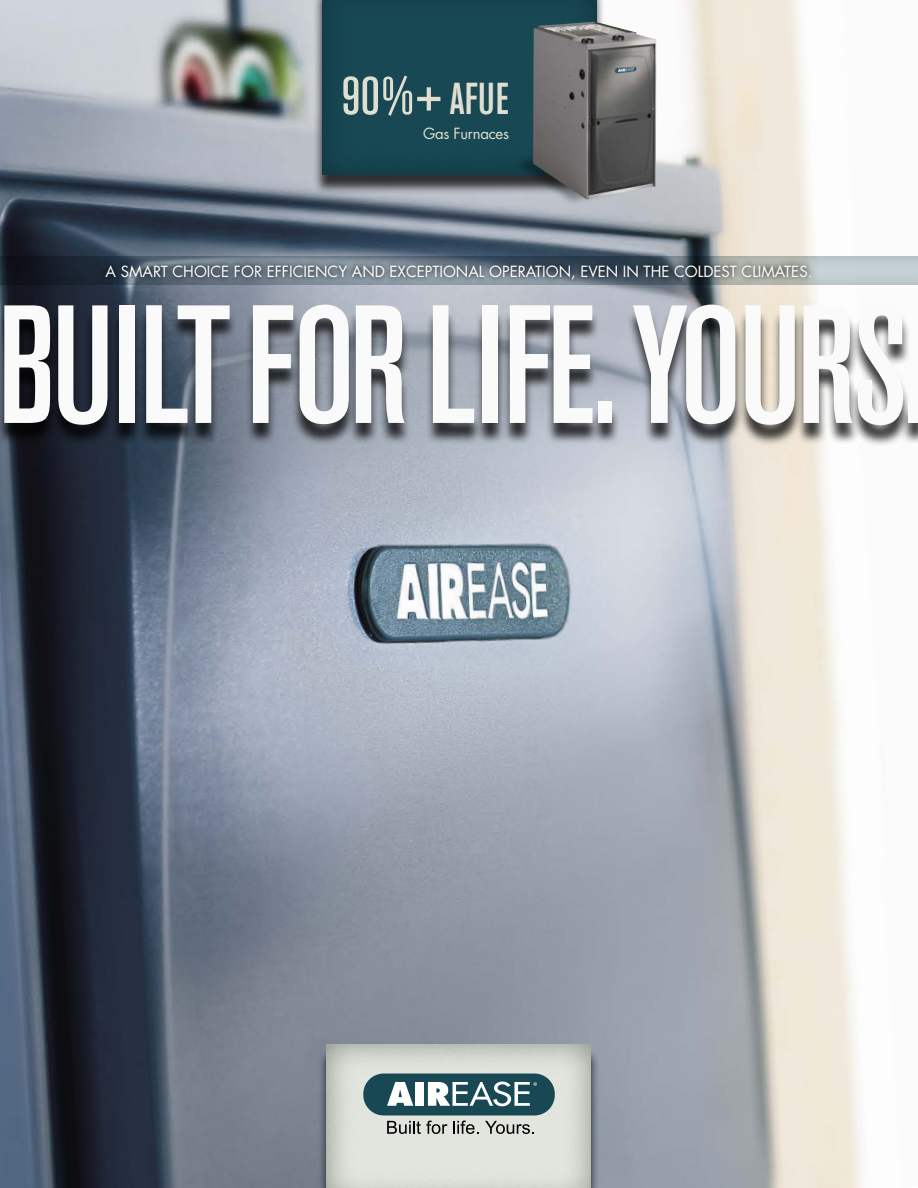
<style>
.page{position:relative;width:918px;height:1188px;background:#fff}
.page>*{position:absolute;margin:0;border:0;box-sizing:border-box;transform-origin:0 0}
.t1{font:500 condensed 166.5px "Akzidenz Grotesk BE";letter-spacing:-.02em;color:#f9faf9}
.t2{font:500 condensed 53.25px "Akzidenz Grotesk BE";color:#e0ded0}
.t3{font:15px "Futura Std";color:#fff}
.t4{font:15px "Futura Std";letter-spacing:-.02em;color:#e0ded0}
.s1{font-size:44.25px}
</style>
<div class="page">
<img style="left:0;top:0;width:863px;height:1188px">
<div style="left:313px;top:0;width:292px;height:195px;background:#000;opacity:.75"></div>
<div style="left:307px;top:0;width:302px;height:176px;background:#222a47;opacity:.37"></div>
<svg style="left:312px;top:1033px;width:292px;height:155px;background:#c5cac6"></svg>
<div style="left:363px;top:1074px;width:192px;height:41px;background:#174853;border-radius:20px"></div>
<svg style="left:387px;top:1082px;width:26px;height:24px"></svg>
<div style="left:415px;top:1082px;width:9px;height:24px;background:#fff"></div>
<svg style="left:387px;top:1121px;width:60px;height:13px"></svg>
<svg style="left:453px;top:1121px;width:26px;height:13px"></svg>
<svg style="left:485px;top:1121px;width:49px;height:13px"></svg>
<svg style="left:428px;top:1082px;width:109px;height:24px"></svg>
<svg style="left:0;top:247px;width:918px;height:39px;background:#707b85"></svg>
<svg style="left:100px;top:260px;width:716px;height:25px;background:#626e77"></svg>
<div style="left:0;top:308px;width:918px;height:139px;background:#000;opacity:.75"></div>
<div style="left:512px;top:147px;width:111px;height:59px;background:#000;opacity:.35"></div>
<img style="left:533px;top:22px;width:124px;height:178px">
<h2 class="t2" style="left:342px;top:67px;width:169px">90%+ <span class="s1">AFUE</span></h2>
<p class="t4" style="left:423px;top:124px;width:87px">Gas Furnaces</p>
<p class="t3" style="left:106px;top:262px;width:708px">A SMART CHOICE FOR EFFICIENCY AND EXCEPTIONAL OPERATION, EVEN IN THE COLDEST CLIMATES.</p>
<h1 class="t1" style="left:-3px;top:274px;width:931px">BUILT FOR LIFE. YOURS.</h1>
</div>
